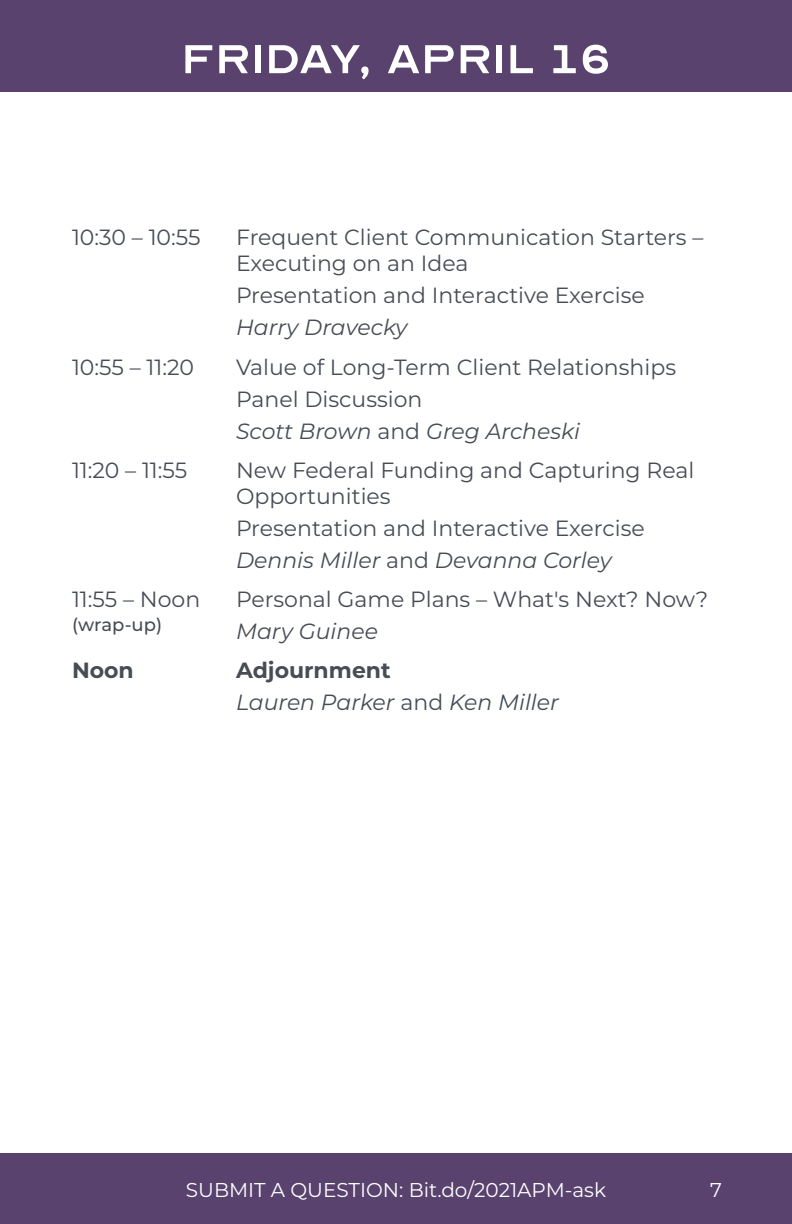
<style>
.page{position:relative;width:792px;height:1224px;background:#fff}
.page>*{position:absolute;margin:0;border:0;box-sizing:border-box;transform-origin:0 0}
.t1{font:56px "Optician Sans";color:#fff}
.t2{font:22px/26px "Montserrat";color:#474c55}
.t3{font:italic 22px "Montserrat";color:#474c55}
.t4{font:700 22px "Montserrat";color:#474c55}
.t5{font:20px "Montserrat";color:#fff}
.t6{font:500 18px "Montserrat";color:#474c55}
.s1{font-style:normal}
</style>
<div class="page">
<div style="left:0;top:1153px;width:792px;height:71px;background:#59426d"></div>
<div style="left:0;top:0;width:792px;height:92px;background:#59426d"></div>
<p class="t1" style="left:181px;top:33px;width:431px">friday, april 16</p>
<p class="t2" style="left:72px;top:224px;width:130px">10:30 – 10:55</p>
<p class="t2" style="left:236px;top:224px;width:469px">Frequent Client Communication Starters –<br>Executing on an Idea</p>
<p class="t2" style="left:236px;top:282px;width:410px">Presentation and Interactive Exercise</p>
<p class="t3" style="left:236px;top:312px;width:173px">Harry Dravecky</p>
<p class="t2" style="left:72px;top:353px;width:124px">10:55 – 11:20</p>
<p class="t2" style="left:236px;top:353px;width:442px">Value of Long-Term Client Relationships</p>
<p class="t2" style="left:236px;top:385px;width:188px">Panel Discussion</p>
<p class="t3" style="left:236px;top:416px;width:345px">Scott Brown <span class="s1">and</span> Greg Archeski</p>
<p class="t2" style="left:72px;top:456px;width:117px">11:20 – 11:55</p>
<p class="t2" style="left:236px;top:456px;width:460px">New Federal Funding and Capturing Real<br>Opportunities</p>
<p class="t2" style="left:236px;top:514px;width:410px">Presentation and Interactive Exercise</p>
<p class="t3" style="left:236px;top:545px;width:377px">Dennis Miller <span class="s1">and</span> Devanna Corley</p>
<p class="t2" style="left:72px;top:586px;width:130px">11:55 – Noon</p>
<p class="t2" style="left:236px;top:586px;width:474px">Personal Game Plans – What's Next? Now?</p>
<p class="t3" style="left:236px;top:616px;width:144px">Mary Guinee</p>
<p class="t4" style="left:72px;top:655px;width:63px">Noon</p>
<p class="t4" style="left:236px;top:655px;width:156px">Adjournment</p>
<p class="t3" style="left:236px;top:688px;width:324px">Lauren Parker <span class="s1">and</span> Ken Miller</p>
<p class="t6" style="left:72px;top:612px;width:92px">(wrap-up)</p>
<p class="t5" style="left:186px;top:1176px;width:422px">SUBMIT A QUESTION: Bit.do/2021APM-ask</p>
<p class="t5" style="left:710px;top:1176px;width:13px">7</p>
</div>
